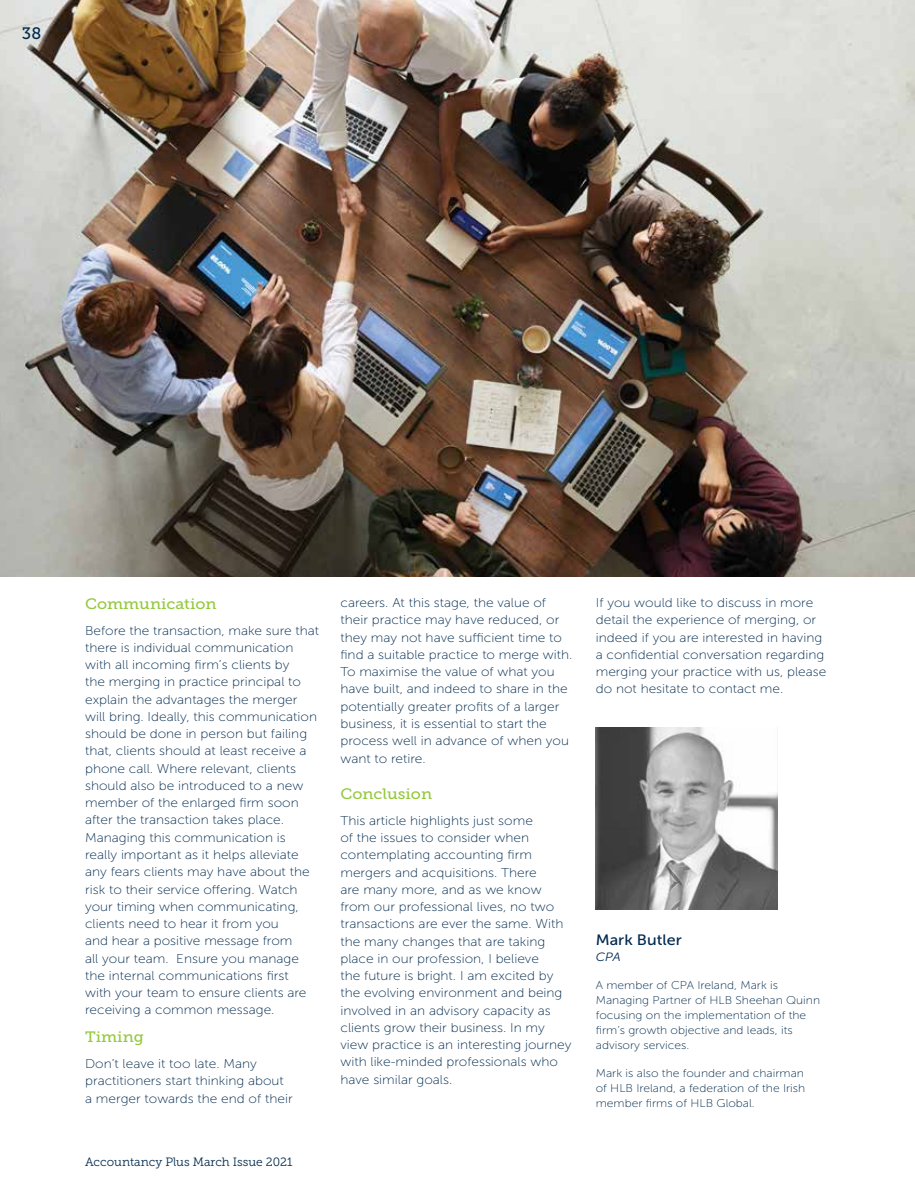
<style>
.page{position:relative;width:915px;height:1191px;background:#fff}
.page>*{position:absolute;margin:0;border:0;box-sizing:border-box;transform-origin:0 0}
.t1{font:16.5px "Museo Slab 500";color:#002a4e}
.t2{font:15px "Museo Slab 500";color:#95c93d;scale:1.07 1}
.t3{font:15px "Museo Sans 500";color:#002a4e;scale:1.07 1}
.t4{font:12.75px/17.2px "Museo Sans 100";color:#002a4e;scale:1.07 1}
.t5{font:12px "Museo Slab 300";color:#002a4e}
.t6{font:italic 12px "Museo Sans 300";color:#002a4e;scale:1.07 1}
.t7{font:11.25px/15px "Museo Sans 100";color:#002a4e;scale:1.07 1}
</style>
<div class="page">
<img style="left:0;top:0;width:914px;height:576px">
<img style="left:595px;top:727px;width:182px;height:182px">
<p class="t1" style="left:22px;top:24px;width:21px">38</p>
<p class="t2" style="left:85px;top:595px;width:124px">Communication</p>
<p class="t4" style="left:85px;top:622px;width:220px">Before the transaction, make sure that there is individual communication with all incoming firm’s clients by<br>the merging in practice principal to explain the advantages the merger will bring. Ideally, this communication should be done in person but failing that, clients should at least receive a phone call. Where relevant, clients should also be introduced to a new member of the enlarged firm soon after the transaction takes place.<br>Managing this communication is really important as it helps alleviate any fears clients may have about the risk to their service offering. Watch your timing when communicating, clients need to hear it from you<br>and hear a positive message from<br>all your team. Ensure you manage the internal communications first<br>with your team to ensure clients are receiving a common message.</p>
<p class="t2" style="left:85px;top:1028px;width:56px">Timing</p>
<p class="t4" style="left:85px;top:1055px;width:195px">Don’t leave it too late. Many practitioners start thinking about a merger towards the end of their</p>
<p class="t5" style="left:85px;top:1155px;width:209px">Accountancy Plus March Issue 2021</p>
<p class="t4" style="left:340px;top:594px;width:218px">careers. At this stage, the value of their practice may have reduced, or they may not have sufficient time to find a suitable practice to merge with.<br>To maximise the value of what you have built, and indeed to share in the potentially greater profits of a larger business, it is essential to start the process well in advance of when you want to retire.</p>
<p class="t2" style="left:340px;top:785px;width:87px">Conclusion</p>
<p class="t4" style="left:340px;top:812px;width:217px">This article highlights just some<br>of the issues to consider when contemplating accounting firm mergers and acquisitions. There<br>are many more, and as we know from our professional lives, no two transactions are ever the same. With the many changes that are taking place in our profession, I believe<br>the future is bright. I am excited by the evolving environment and being involved in an advisory capacity as clients grow their business. In my view practice is an interesting journey with like-minded professionals who have similar goals.</p>
<p class="t4" style="left:595px;top:594px;width:217px">If you would like to discuss in more detail the experience of merging, or indeed if you are interested in having a confidential conversation regarding merging your practice with us, please do not hesitate to contact me.</p>
<p class="t3" style="left:595px;top:931px;width:82px">Mark Butler</p>
<p class="t6" style="left:595px;top:950px;width:25px">CPA</p>
<p class="t7" style="left:595px;top:977px;width:211px">A member of CPA Ireland, Mark is Managing Partner of HLB Sheehan Quinn focusing on the implementation of the firm’s growth objective and leads, its advisory services.</p>
<p class="t7" style="left:595px;top:1065px;width:197px;text-align:justify">Mark is also the founder and chairman of HLB Ireland, a federation of the Irish member firms of HLB Global.</p>
</div>
